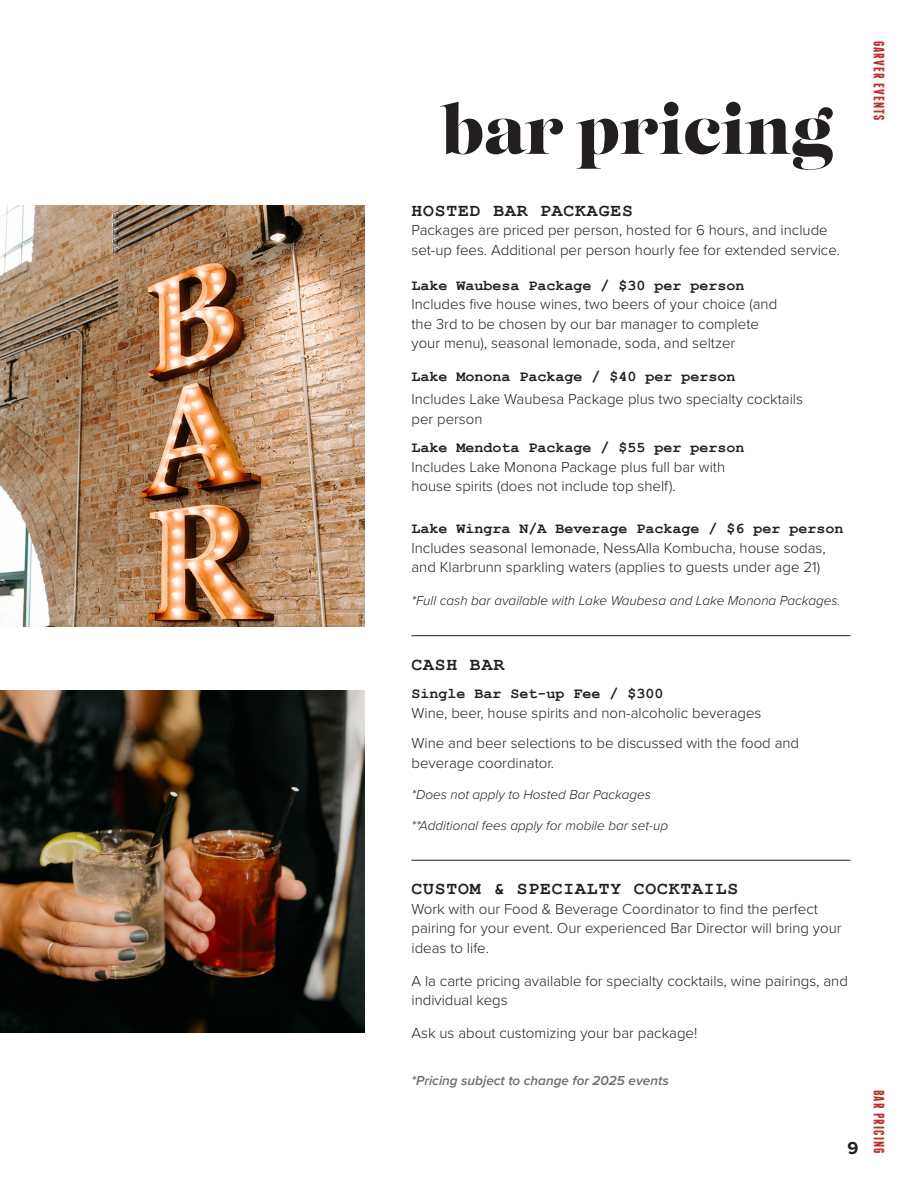
<style>
.page{position:relative;width:918px;height:1188px;background:#fff}
.page>*{position:absolute;margin:0;border:0;box-sizing:border-box;transform-origin:0 0}
.t1{font:66px "Lust";color:#231f20}
.subhead_separator{font:700 18px "Courier New";letter-spacing:.05em;color:#231f20}
.subhead{font:700 18px "Courier New";letter-spacing:.05em;color:#231f20}
.body_copy{font:700 18px "Proxima Nova";color:#231f20}
.item_description{font:300 15px/19.5px "Proxima Nova";color:#231f20}
.body_copy-2{font:300 15px/19.5px "Proxima Nova";color:#231f20}
.menu_item{font:700 15px "Courier New";color:#231f20}
.t2{font:700 15px "Franchise";letter-spacing:.075em;color:#be2e2a}
.body_copy-3{font:italic 300 13.5px "Proxima Nova";color:#231f20}
.item_description-2{font:italic 300 13.5px "Proxima Nova";color:#231f20}
.t3{font:italic 600 13.5px "Proxima Nova";color:#6c6d70}
</style>
<div class="page">
<img style="left:0;top:205px;width:364px;height:422px">
<hr style="left:411px;top:635px;width:439px;height:1px;background:#231f20">
<hr style="left:411px;top:860px;width:439px;height:1px;background:#231f20">
<img style="left:0;top:690px;width:365px;height:342px">
<p class="t1" style="left:441px;top:89px;width:395px">bar pricing</p>
<p class="subhead" style="left:411px;top:199px;width:223px">HOSTED BAR PACKAGES</p>
<p class="body_copy-2" style="left:411px;top:220px;width:430px">Packages are priced per person, hosted for 6 hours, and include set-up fees. Additional per person hourly fee for extended service.</p>
<p class="menu_item" style="left:411px;top:276px;width:335px">Lake Waubesa Package / $30 per person</p>
<p class="item_description" style="left:411px;top:294px;width:367px">Includes five house wines, two beers of your choice (and the 3rd to be chosen by our bar manager to complete your menu), seasonal lemonade, soda, and seltzer</p>
<p class="menu_item" style="left:411px;top:367px;width:326px">Lake Monona Package / $40 per person</p>
<p class="item_description" style="left:411px;top:389px;width:393px">Includes Lake Waubesa Package plus two specialty cocktails</p>
<p class="item_description" style="left:411px;top:408px;width:73px">per person</p>
<p class="menu_item" style="left:411px;top:438px;width:335px">Lake Mendota Package / $55 per person</p>
<p class="item_description" style="left:411px;top:456px;width:315px">Includes Lake Monona Package plus full bar with house spirits (does not include top shelf).</p>
<p class="menu_item" style="left:411px;top:519px;width:434px">Lake Wingra N/A Beverage Package / $6 per person</p>
<p class="item_description" style="left:411px;top:537px;width:416px">Includes seasonal lemonade, NessAlla Kombucha, house sodas, and Klarbrunn sparkling waters (applies to guests under age 21)</p>
<p class="item_description-2" style="left:411px;top:591px;width:431px">*Full cash bar available with Lake Waubesa and Lake Monona Packages.</p>
<p class="subhead_separator" style="left:411px;top:653px;width:94px">CASH BAR</p>
<p class="menu_item" style="left:411px;top:684px;width:254px">Single Bar Set-up Fee / $300</p>
<p class="item_description" style="left:411px;top:702px;width:351px">Wine, beer, house spirits and non-alcoholic beverages</p>
<p class="body_copy-2" style="left:411px;top:733px;width:389px">Wine and beer selections to be discussed with the food and beverage coordinator.</p>
<p class="body_copy-3" style="left:411px;top:784px;width:241px">*Does not apply to Hosted Bar Packages</p>
<p class="body_copy-3" style="left:411px;top:815px;width:258px">**Additional fees apply for mobile bar set-up</p>
<p class="t2" style="left:886px;top:40px;width:82px;rotate:90deg">GARVER EVENTS</p>
<p class="subhead_separator" style="left:411px;top:878px;width:328px">CUSTOM &amp; SPECIALTY COCKTAILS</p>
<p class="body_copy-2" style="left:411px;top:898px;width:432px">Work with our Food &amp; Beverage Coordinator to find the perfect pairing for your event. Our experienced Bar Director will bring your ideas to life.</p>
<p class="body_copy-2" style="left:411px;top:970px;width:438px">A la carte pricing available for specialty cocktails, wine pairings, and individual kegs</p>
<p class="body_copy-2" style="left:411px;top:1023px;width:287px">Ask us about customizing your bar package!</p>
<p class="t3" style="left:411px;top:1071px;width:259px">*Pricing subject to change for 2025 events</p>
<p class="body_copy" style="left:847px;top:1135px;width:12px">9</p>
<p class="t2" style="left:886px;top:1090px;width:65px;rotate:90deg">BAR PRICING</p>
</div>
